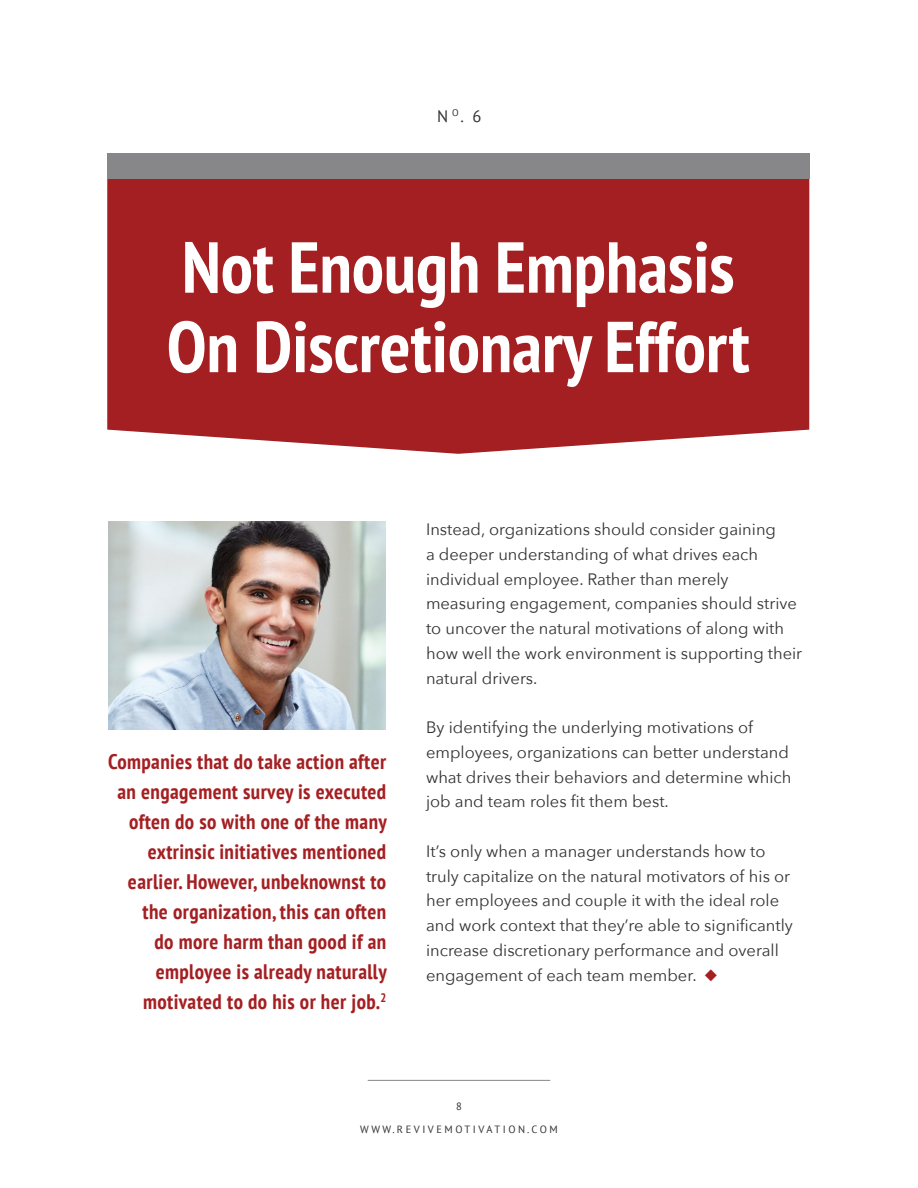
<style>
.page{position:relative;width:918px;height:1188px;background:#fff}
.page>*{position:absolute;margin:0;border:0;box-sizing:border-box;transform-origin:0 0}
.t1{font:700 condensed 72px/79.5px "PT Sans";color:#fff}
.t2{font:700 condensed 21px/30px "PT Sans";letter-spacing:.02em;color:#a41f22;text-align:right}
.t3{font:16.5px/24.8px "Avenir Next";color:#313232}
.t4{font:16.5px "PT Sans";color:#313232}
.t5{font:10.5px/22.8px "PT Sans";letter-spacing:.24em;color:#313232;text-align:center}
.s1{color:#a41f22}
</style>
<div class="page">
<hr style="left:368px;top:1080px;width:182px;height:1px;background:#87878a">
<div style="left:107px;top:179px;width:702px;height:275px;background:#a41f22"></div>
<div style="left:107px;top:153px;width:702px;height:26px;background:#87878a"></div>
<img style="left:108px;top:522px;width:278px;height:207px">
<p class="t4" style="left:437px;top:106px;width:46px">N<sup>O</sup>. 6</p>
<h1 class="t1" style="left:167px;top:226px;width:584px">Not Enough Emphasis<br>On Discretionary Effort</h1>
<p class="t2" style="left:108px;top:746px;width:280px">Companies that do take action after an engagement survey is executed often do so with one of the many extrinsic initiatives mentioned earlier. However, unbeknownst to the organization, this can often<br>do more harm than good if an employee is already naturally motivated to do his or her job.<sup>2</sup></p>
<p class="t3" style="left:426px;top:516px;width:378px">Instead, organizations should consider gaining<br>a deeper understanding of what drives each individual employee. Rather than merely measuring engagement, companies should strive to uncover the natural motivations of along with how well the work environment is supporting their natural drivers.</p>
<p class="t3" style="left:426px;top:714px;width:367px">By identifying the underlying motivations of employees, organizations can better understand what drives their behaviors and determine which job and team roles fit them best.</p>
<p class="t3" style="left:426px;top:838px;width:368px">It’s only when a manager understands how to truly capitalize on the natural motivators of his or her employees and couple it with the ideal role and work context that they’re able to significantly increase discretionary performance and overall engagement of each team member. <span class="s1">◆</span></p>
<p class="t5" style="left:360px;top:1095px;width:199px">8<br>WWW.REVIVEMOTIVATION.COM</p>
</div>
